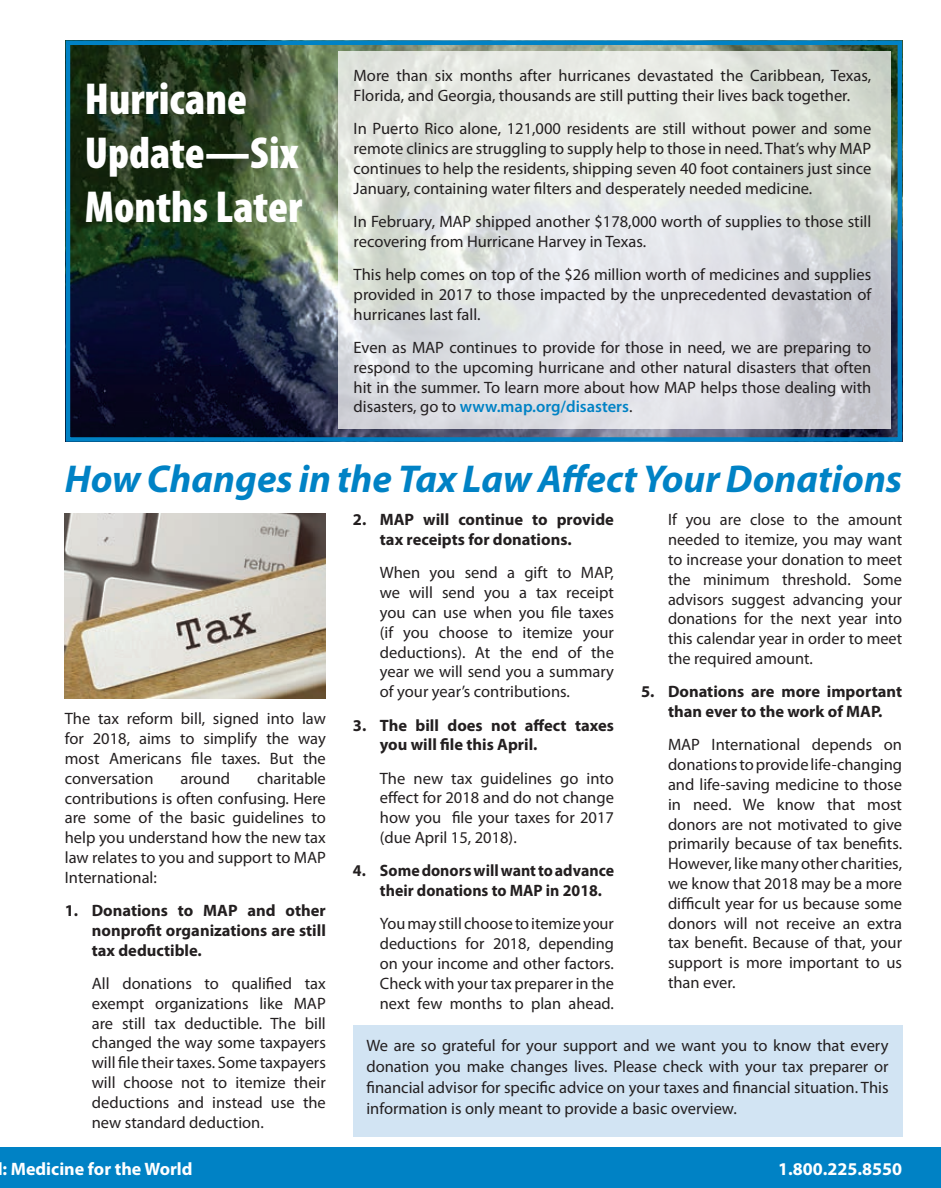
<style>
.page{position:relative;width:941px;height:1188px;background:#fff}
.page>*{position:absolute;margin:0;border:0;box-sizing:border-box;transform-origin:0 0}
.t1{font:900 condensed 45px/54px "Myriad Pro";color:#fff}
.t2{font:italic 700 39px "Myriad Pro";color:#0082c5}
.t3{font:700 18px "Myriad Pro";color:#fff}
.t4{font:16.5px/19.8px "Myriad Pro";color:#231f20;text-align:justify}
.t5{font:700 16.5px/19.8px "Myriad Pro";color:#231f20}
.t6{font:700 16.5px/19.8px "Myriad Pro";color:#231f20;scale:.96 1}
.s1{font-weight:600;color:#0082c5}
</style>
<div class="page">
<img style="left:71px;top:45px;width:826px;height:392px">
<div style="left:66px;top:40px;width:836px;height:402px;border:4px solid #0082c5"></div>
<svg style="left:338px;top:51px;width:552px;height:378px;background:#dee1e0"></svg>
<div style="left:0;top:1148px;width:941px;height:40px;background:#0082c5"></div>
<div style="left:353px;top:1025px;width:549px;height:112px;background:#d2e4f3"></div>
<img style="left:65px;top:513px;width:261px;height:186px">
<h1 class="t1" style="left:85px;top:72px;width:219px">Hurricane<br>Update—Six<br>Months Later</h1>
<p class="t4" style="left:353px;top:66px;width:519px">More than six months after hurricanes devastated the Caribbean, Texas,<br>Florida, and Georgia, thousands are still putting their lives back together.</p>
<p class="t4" style="left:353px;top:119px;width:519px">In Puerto Rico alone, 121,000 residents are still without power and some remote clinics are struggling to supply help to those in need. That’s why MAP continues to help the residents, shipping seven 40 foot containers just since January, containing water filters and desperately needed medicine.</p>
<p class="t4" style="left:353px;top:211px;width:519px">In February, MAP shipped another $178,000 worth of supplies to those still recovering from Hurricane Harvey in Texas.</p>
<p class="t4" style="left:353px;top:264px;width:519px">This help comes on top of the $26 million worth of medicines and supplies provided in 2017 to those impacted by the unprecedented devastation of hurricanes last fall.</p>
<p class="t4" style="left:353px;top:337px;width:519px">Even as MAP continues to provide for those in need, we are preparing to respond to the upcoming hurricane and other natural disasters that often hit in the summer. To learn more about how MAP helps those dealing with disasters, go to <span class="s1">www.map.org/disasters</span>.</p>
<h2 class="t2" style="left:65px;top:453px;width:839px">How Changes in the Tax Law Affect Your Donations</h2>
<p class="t4" style="left:65px;top:709px;width:263px">The tax reform bill, signed into law for 2018, aims to simplify the way most Americans file taxes. But the conversation</p>
<p class="t4" style="left:65px;top:768px;width:263px;text-indent:192px">charitable contributions is often confusing. Here are some of the basic guidelines to help you understand how the new tax law relates to you and support to MAP International:</p>
<p class="t5" style="left:92px;top:900px;width:236px;text-align:justify;text-indent:-27px">1. Donations to MAP and other nonprofit organizations are still tax deductible.</p>
<p class="t4" style="left:92px;top:973px;width:236px">All donations to qualified tax exempt organizations like MAP are still tax deductible. The bill changed the way some taxpayers will file their taxes. Some taxpayers will choose not to itemize their deductions and instead use the new standard deduction.</p>
<p class="t4" style="left:180px;top:768px;width:51px">around</p>
<p class="t5" style="left:380px;top:509px;width:236px;text-indent:-27px">2. MAP will continue to provide tax receipts for donations.</p>
<p class="t4" style="left:380px;top:563px;width:236px">When you send a gift to MAP, we will send you a tax receipt you can use when you file taxes (if you choose to itemize your deductions). At the end of the year we will send you a summary of your year’s contributions.</p>
<p class="t5" style="left:380px;top:715px;width:236px;text-indent:-27px">3. The bill does not affect taxes you will file this April.</p>
<p class="t4" style="left:380px;top:768px;width:236px">The new tax guidelines go into effect for 2018 and do not change how you file your taxes for 2017 (due April 15, 2018).</p>
<p class="t6" style="left:380px;top:860px;width:245px;text-indent:-27px">4. Some donors will want to advance their donations to MAP in 2018.</p>
<p class="t4" style="left:380px;top:914px;width:236px">You may still choose to itemize your deductions for 2018, depending on your income and other factors.<br>Check with your tax preparer in the next few months to plan ahead.</p>
<p class="t4" style="left:668px;top:510px;width:236px">If you are close to the amount needed to itemize, you may want to increase your donation to meet the minimum threshold. Some advisors suggest advancing your donations for the next year into this calendar year in order to meet the required amount.</p>
<p class="t5" style="left:641px;top:681px;width:262px;text-align:center">5. Donations are more important than ever to the work of MAP.</p>
<p class="t4" style="left:668px;top:735px;width:236px">MAP International depends on donations to provide life-changing and life-saving medicine to those in need. We know that most donors are not motivated to give primarily because of tax benefits.<br>However, like many other charities, we know that 2018 may be a more difficult year for us because some donors will not receive an extra tax benefit. Because of that, your support is more important to us than ever.</p>
<p class="t4" style="left:366px;top:1035px;width:524px;line-height:21px">We are so grateful for your support and we want you to know that every donation you make changes lives. Please check with your tax preparer or financial advisor for specific advice on your taxes and financial situation. This information is only meant to provide a basic overview.</p>
<p class="t3" style="left:2px;top:1157px;width:192px">: Medicine for the World</p>
<p class="t3" style="left:778px;top:1157px;width:125px">1.800.225.8550</p>
</div>
